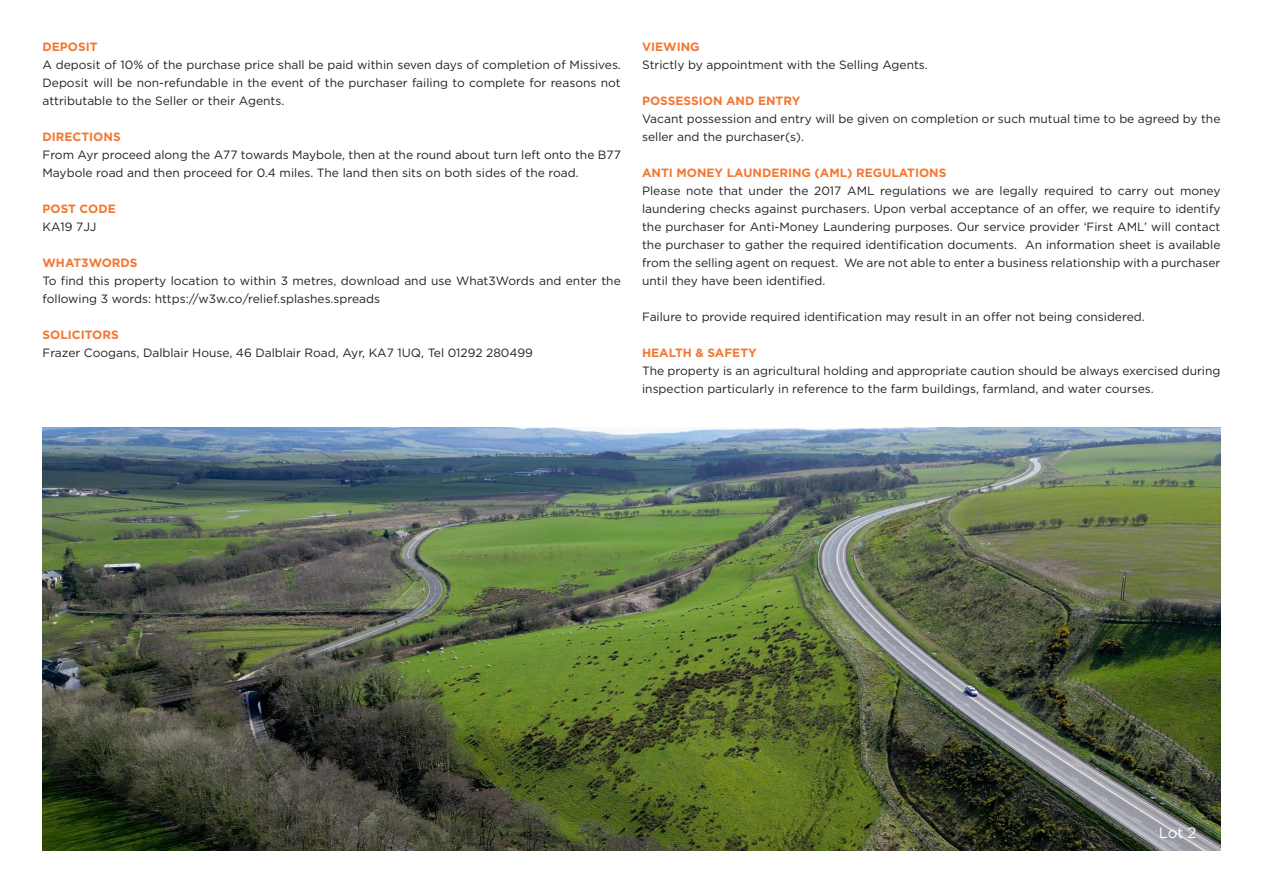
<style>
.page{position:relative;width:1263px;height:893px;background:#fff}
.page>*{position:absolute;margin:0;border:0;box-sizing:border-box;transform-origin:0 0}
.Body_Text{font:15px "Gotham HTF";color:#fff}
.Body_Text-2{font:12px/18px "Gotham HTF";color:#231f20}
.Headings_Text{font:700 12px "Gotham HTF";color:#f37731}
</style>
<div class="page">
<img style="left:43px;top:427px;width:1177px;height:423px">
<p class="Headings_Text" style="left:43px;top:40px;width:57px">DEPOSIT</p>
<p class="Body_Text-2" style="left:43px;top:56px;width:580px;text-align:justify">A deposit of 10% of the purchase price shall be paid within seven days of completion of Missives.<br>Deposit will be non-refundable in the event of the purchaser failing to complete for reasons not attributable to the Seller or their Agents.</p>
<p class="Headings_Text" style="left:43px;top:130px;width:80px">DIRECTIONS</p>
<p class="Body_Text-2" style="left:43px;top:146px;width:580px">From Ayr proceed along the A77 towards Maybole, then at the round about turn left onto the B77<br>Maybole road and then proceed for 0.4 miles. The land then sits on both sides of the road.</p>
<p class="Headings_Text" style="left:43px;top:202px;width:75px">POST CODE</p>
<p class="Body_Text-2" style="left:43px;top:218px;width:55px">KA19 7JJ</p>
<p class="Headings_Text" style="left:43px;top:256px;width:97px">WHAT3WORDS</p>
<p class="Body_Text-2" style="left:43px;top:272px;width:580px">To find this property location to within 3 metres, download and use What3Words and enter the following 3 words: https://w3w.co/relief.splashes.spreads</p>
<p class="Headings_Text" style="left:43px;top:328px;width:78px">SOLICITORS</p>
<p class="Body_Text-2" style="left:43px;top:344px;width:492px">Frazer Coogans, Dalblair House, 46 Dalblair Road, Ayr, KA7 1UQ, Tel 01292 280499</p>
<p class="Headings_Text" style="left:642px;top:40px;width:59px">VIEWING</p>
<p class="Body_Text-2" style="left:642px;top:56px;width:287px">Strictly by appointment with the Selling Agents.</p>
<p class="Headings_Text" style="left:642px;top:94px;width:160px">POSSESSION AND ENTRY</p>
<p class="Body_Text-2" style="left:642px;top:110px;width:580px">Vacant possession and entry will be given on completion or such mutual time to be agreed by the seller and the purchaser(s).</p>
<p class="Headings_Text" style="left:642px;top:166px;width:306px">ANTI MONEY LAUNDERING (AML) REGULATIONS</p>
<p class="Body_Text-2" style="left:642px;top:182px;width:580px;text-align:justify">Please note that under the 2017 AML regulations we are legally required to carry out money laundering checks against purchasers. Upon verbal acceptance of an offer, we require to identify the purchaser for Anti-Money Laundering purposes. Our service provider ‘First AML’ will contact the purchaser to gather the required identification documents. An information sheet is available from the selling agent on request. We are not able to enter a business relationship with a purchaser until they have been identified.</p>
<p class="Body_Text-2" style="left:642px;top:308px;width:504px">Failure to provide required identification may result in an offer not being considered.</p>
<p class="Headings_Text" style="left:642px;top:346px;width:116px">HEALTH &amp; SAFETY</p>
<p class="Body_Text-2" style="left:642px;top:362px;width:580px">The property is an agricultural holding and appropriate caution should be always exercised during inspection particularly in reference to the farm buildings, farmland, and water courses.</p>
<p class="Body_Text" style="left:1159px;top:824px;width:39px">Lot 2</p>
</div>
